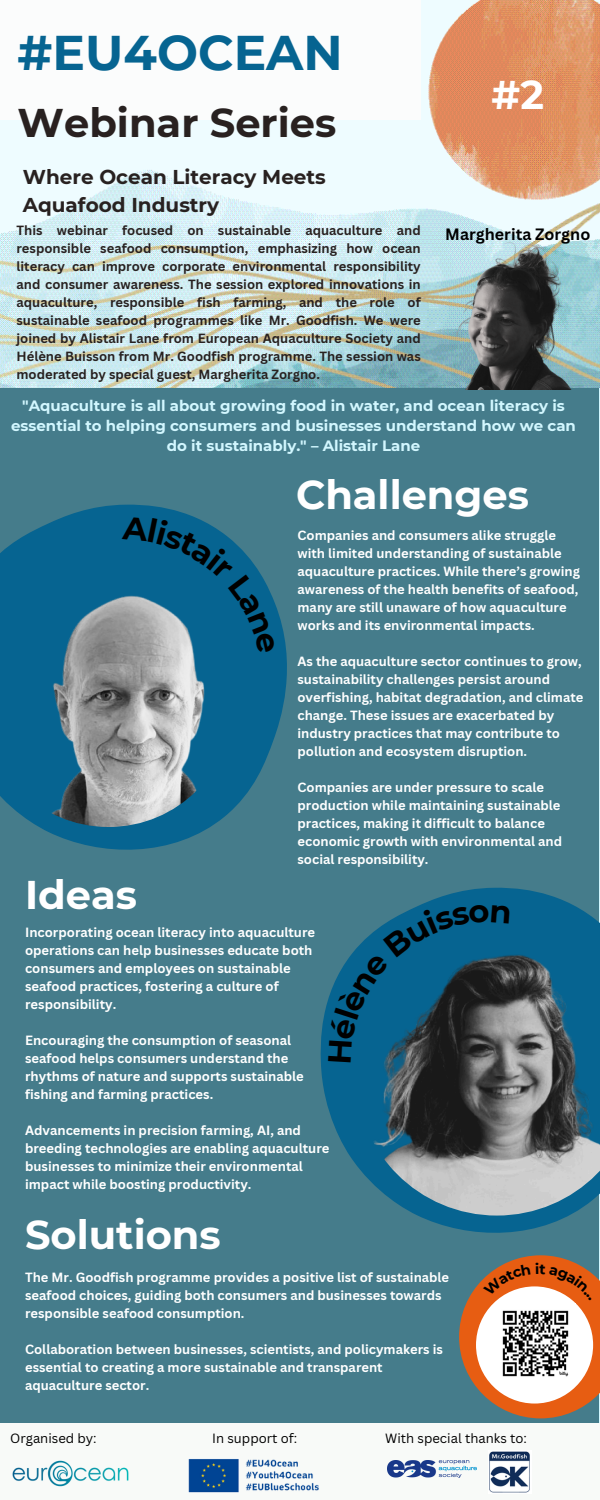
<style>
.page{position:relative;width:600px;height:1500px;background:#fff}
.page>*{position:absolute;margin:0;border:0;box-sizing:border-box;transform-origin:0 0}
.t1{font:700 48.6px "Montserrat";color:#066491}
.t2{font:700 40px "Montserrat";color:#fff}
.t3{font:700 40px "Montserrat";color:#282120}
.t4{font:700 20px/27.8px "Montserrat";color:#282120}
.t5{font:700 16px "Canva Sans";color:#000}
.t6{font:700 15px/20.2px "Montserrat";color:#d2f7ff;text-align:center}
.t7{font:13.1px "Canva Sans";color:#000}
.t8{font:700 13px/18px "Canva Sans";color:#fff}
.t9{font:700 13px/18px "Canva Sans";color:#282120;text-align:justify}
</style>
<div class="page">
<div style="left:0;top:388px;width:599px;height:1112px;background:#457c8b"></div>
<img style="left:0;top:0;width:600px;height:388px">
<div style="left:0;top:0;width:421px;height:120px;background:#fbfcfc"></div>
<svg style="left:320px;top:888px;width:280px;height:353px"></svg>
<div style="left:0;top:1424px;width:600px;height:76px;background:#f8faf8"></div>
<img style="left:12px;top:1460px;width:117px;height:27px">
<img style="left:188px;top:1459px;width:131px;height:34px">
<img style="left:356px;top:933px;width:244px;height:283px">
<svg style="left:0;top:505px;width:287px;height:345px;fill:#066491"></svg>
<img style="left:0;top:577px;width:233px;height:250px">
<img style="left:387px;top:1460px;width:89px;height:18px">
<img style="left:489px;top:1451px;width:41px;height:42px">
<img style="left:439px;top:229px;width:161px;height:161px">
<svg style="left:459px;top:1255px;width:141px;height:163px"></svg>
<svg style="left:122px;top:516px;width:154px;height:138px;background:#287395"></svg>
<svg style="left:328px;top:904px;width:182px;height:158px;background:#1b5a77"></svg>
<p class="t1" style="left:18px;top:23px;width:327px">#EU4OCEAN</p>
<p class="t3" style="left:18px;top:99px;width:320px">Webinar Series</p>
<p class="t4" style="left:23px;top:163px;width:305px">Where Ocean Literacy Meets<br>Aquafood Industry</p>
<p class="t9" style="left:17px;top:221px;width:406px">This webinar focused on sustainable aquaculture and responsible seafood consumption, emphasizing how ocean literacy can improve corporate environmental responsibility and consumer awareness. The session explored innovations in aquaculture, responsible fish farming, and the role of sustainable seafood programmes like Mr. Goodfish. We were joined by Alistair Lane from European Aquaculture Society and Hélène Buisson from Mr. Goodfish programme. The session was moderated by special guest, Margherita Zorgno.</p>
<p class="t2" style="left:492px;top:71px;width:54px">#2</p>
<p class="t5" style="left:445px;top:222px;width:147px">Margherita Zorgno</p>
<p class="t6" style="left:11px;top:395px;width:566px">"Aquaculture is all about growing food in water, and ocean literacy is essential to helping consumers and businesses understand how we can do it sustainably." – Alistair Lane</p>
<p class="t2" style="left:296px;top:471px;width:235px">Challenges</p>
<p class="t2" style="left:25px;top:870px;width:113px">Ideas</p>
<p class="t8" style="left:298px;top:526px;width:284px">Companies and consumers alike struggle with limited understanding of sustainable aquaculture practices. While there’s growing awareness of the health benefits of seafood, many are still unaware of how aquaculture works and its environmental impacts.</p>
<p class="t8" style="left:298px;top:652px;width:287px">As the aquaculture sector continues to grow, sustainability challenges persist around overfishing, habitat degradation, and climate change. These issues are exacerbated by industry practices that may contribute to pollution and ecosystem disruption.</p>
<p class="t8" style="left:298px;top:778px;width:266px">Companies are under pressure to scale production while maintaining sustainable practices, making it difficult to balance economic growth with environmental and social responsibility.</p>
<p class="t8" style="left:25px;top:923px;width:292px">Incorporating ocean literacy into aquaculture operations can help businesses educate both consumers and employees on sustainable seafood practices, fostering a culture of responsibility.</p>
<p class="t8" style="left:25px;top:1031px;width:280px">Encouraging the consumption of seasonal seafood helps consumers understand the rhythms of nature and supports sustainable fishing and farming practices.</p>
<p class="t8" style="left:25px;top:1121px;width:306px">Advancements in precision farming, AI, and breeding technologies are enabling aquaculture businesses to minimize their environmental impact while boosting productivity.</p>
<p class="t2" style="left:25px;top:1210px;width:197px">Solutions</p>
<p class="t8" style="left:25px;top:1268px;width:426px">The Mr. Goodfish programme provides a positive list of sustainable seafood choices, guiding both consumers and businesses towards responsible seafood consumption.</p>
<p class="t8" style="left:25px;top:1340px;width:419px">Collaboration between businesses, scientists, and policymakers is essential to creating a more sustainable and transparent aquaculture sector.</p>
<p class="t7" style="left:10px;top:1429px;width:88px">Organised by:</p>
<h1 class="t7" style="left:212px;top:1429px;width:87px">In support of:</h1>
<h2 class="t7" style="left:385px;top:1429px;width:143px">With special thanks to:</h2>
</div>
